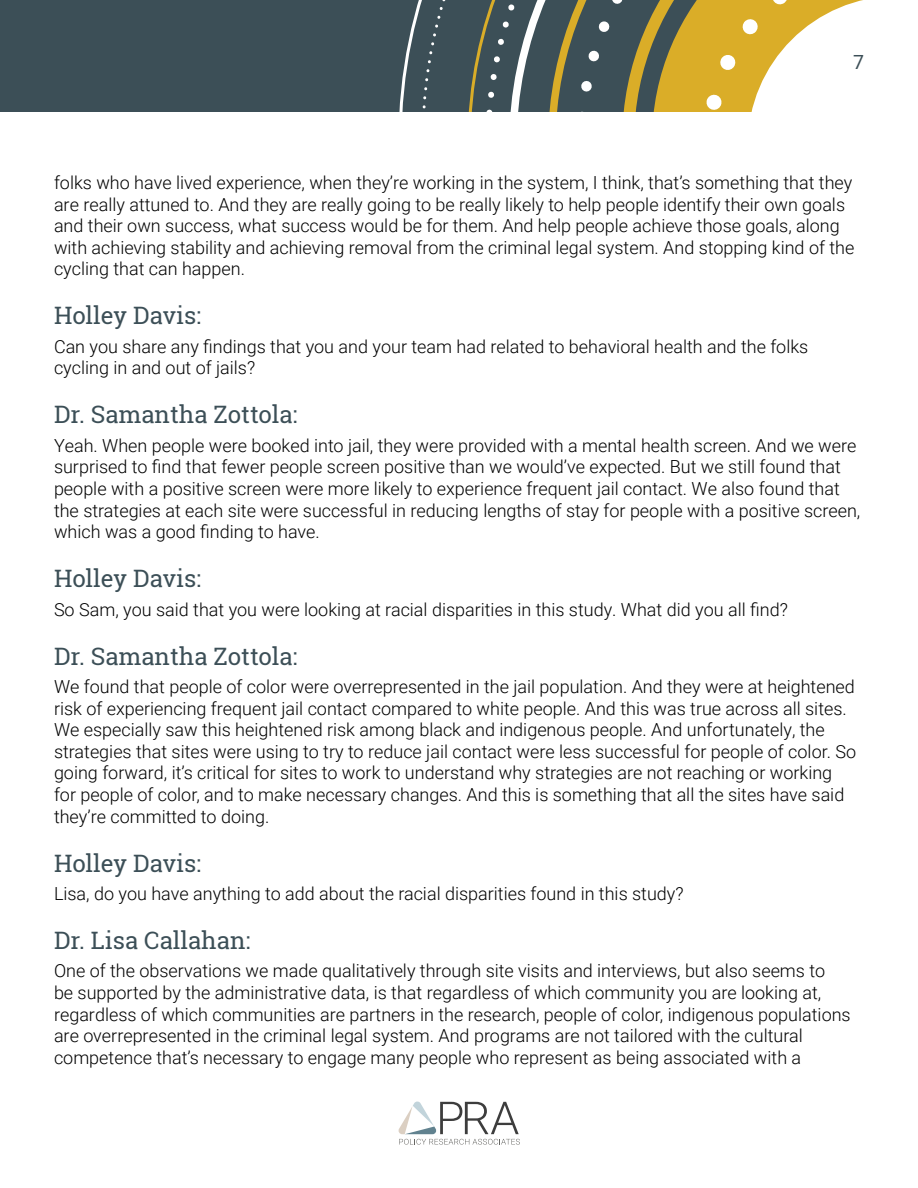
<style>
.page{position:relative;width:918px;height:1188px;background:#fff}
.page>*{position:absolute;margin:0;border:0;box-sizing:border-box;transform-origin:0 0}
.t1{font:24px "Roboto Slab";color:#3c4f57}
.t2{font:19.5px "Roboto";color:#3c4f57}
.t3{font:300 18px/21.6px "Roboto";color:#000}
</style>
<div class="page">
<div style="left:0;top:0;width:918px;height:112px;background:#3c4f57"></div>
<svg style="left:399px;top:0;width:519px;height:112px"></svg>
<svg style="left:398px;top:1101px;width:122px;height:44px"></svg>
<p class="t2" style="left:853px;top:48px;width:12px">7</p>
<p class="t3" style="left:54px;top:171px;width:802px">folks who have lived experience, when they’re working in the system, I think, that’s something that they are really attuned to. And they are really going to be really likely to help people identify their own goals and their own success, what success would be for them. And help people achieve those goals, along with achieving stability and achieving removal from the criminal legal system. And stopping kind of the cycling that can happen.</p>
<h2 class="t1" style="left:54px;top:299px;width:149px">Holley Davis:</h2>
<p class="t3" style="left:54px;top:335px;width:756px">Can you share any findings that you and your team had related to behavioral health and the folks cycling in and out of jails?</p>
<h2 class="t1" style="left:54px;top:398px;width:245px">Dr. Samantha Zottola:</h2>
<p class="t3" style="left:54px;top:434px;width:808px">Yeah. When people were booked into jail, they were provided with a mental health screen. And we were surprised to find that fewer people screen positive than we would’ve expected. But we still found that people with a positive screen were more likely to experience frequent jail contact. We also found that the strategies at each site were successful in reducing lengths of stay for people with a positive screen, which was a good finding to have.</p>
<h2 class="t1" style="left:54px;top:562px;width:149px">Holley Davis:</h2>
<p class="t3" style="left:54px;top:598px;width:735px">So Sam, you said that you were looking at racial disparities in this study. What did you all find?</p>
<h2 class="t1" style="left:54px;top:639px;width:245px">Dr. Samantha Zottola:</h2>
<p class="t3" style="left:54px;top:675px;width:804px">We found that people of color were overrepresented in the jail population. And they were at heightened risk of experiencing frequent jail contact compared to white people. And this was true across all sites.<br>We especially saw this heightened risk among black and indigenous people. And unfortunately, the strategies that sites were using to try to reduce jail contact were less successful for people of color. So going forward, it’s critical for sites to work to understand why strategies are not reaching or working for people of color, and to make necessary changes. And this is something that all the sites have said they’re committed to doing.</p>
<h2 class="t1" style="left:54px;top:846px;width:149px">Holley Davis:</h2>
<p class="t3" style="left:54px;top:882px;width:631px">Lisa, do you have anything to add about the racial disparities found in this study?</p>
<h2 class="t1" style="left:54px;top:924px;width:198px">Dr. Lisa Callahan:</h2>
<p class="t3" style="left:54px;top:959px;width:798px">One of the observations we made qualitatively through site visits and interviews, but also seems to<br>be supported by the administrative data, is that regardless of which community you are looking at, regardless of which communities are partners in the research, people of color, indigenous populations are overrepresented in the criminal legal system. And programs are not tailored with the cultural competence that’s necessary to engage many people who represent as being associated with a</p>
</div>
